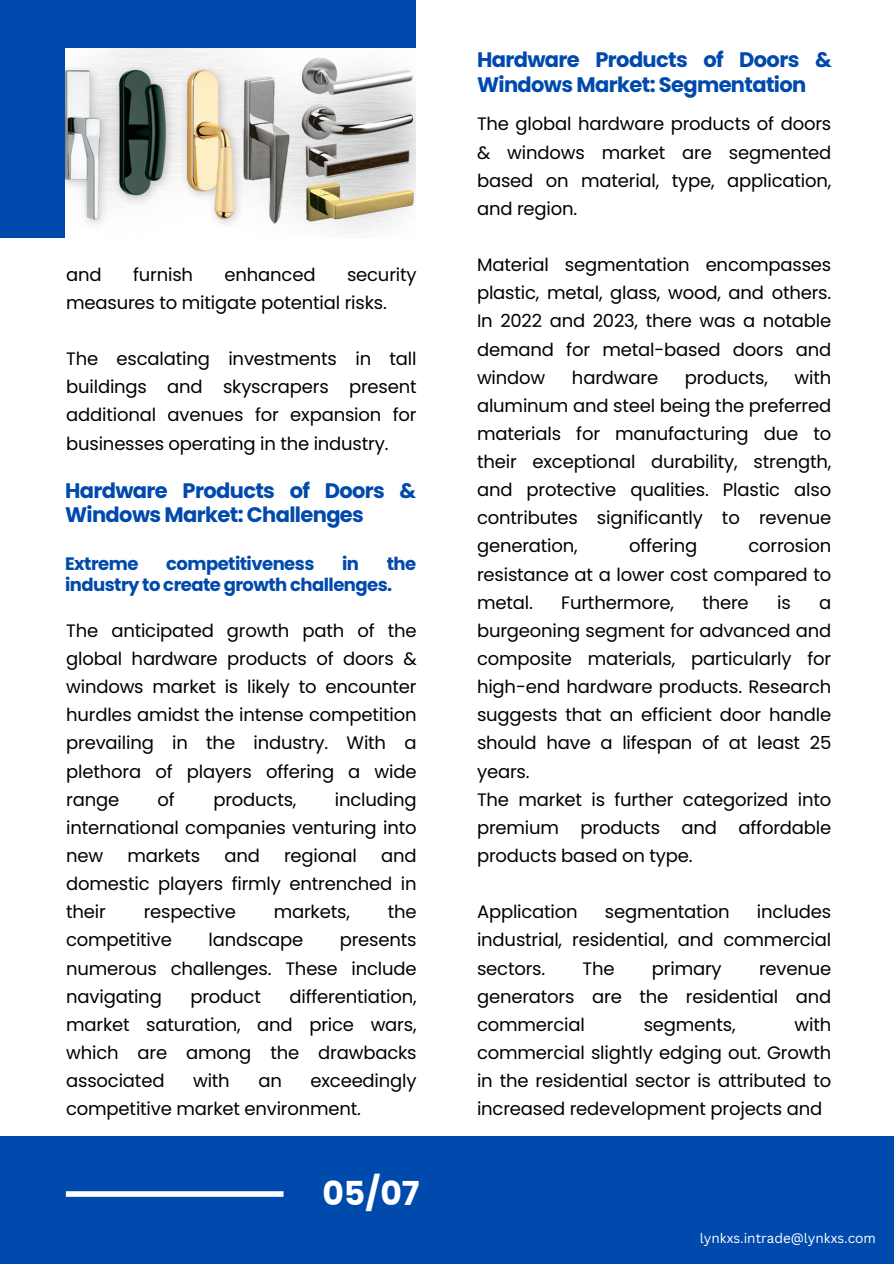
<style>
.page{position:relative;width:894px;height:1264px;background:#fff}
.page>*{position:absolute;margin:0;border:0;box-sizing:border-box;transform-origin:0 0}
.t1{font:700 33px "Poppins";color:#fff}
.t2{font:700 21px/24.8px "Poppins";letter-spacing:-.03em;color:#004aad}
.t3{font:18px/28.2px "Poppins";letter-spacing:-.01em;color:#000;text-align:justify}
.t4{font:700 18px/21.3px "Poppins";letter-spacing:-.03em;color:#004aad}
.t5{font:13.5px "Canva Sans";color:#fff}
</style>
<div class="page">
<div style="left:0;top:0;width:416px;height:237px;background:#004aad"></div>
<div style="left:0;top:1135px;width:893px;height:128px;background:#004aad"></div>
<div style="left:66px;top:1191px;width:217px;height:5px;background:#fff"></div>
<img style="left:66px;top:48px;width:349px;height:189px">
<h2 class="t3" style="left:66px;top:260px;width:37px">and</h2>
<h2 class="t3" style="left:133px;top:260px;width:61px">furnish</h2>
<h2 class="t3" style="left:224px;top:260px;width:92px">enhanced</h2>
<h2 class="t3" style="left:66px;top:260px;width:352px;text-indent:281px">security measures to mitigate potential risks.</h2>
<p class="t3" style="left:66px;top:345px;width:352px">The escalating investments in tall buildings and skyscrapers present additional avenues for expansion for businesses operating in the industry.</p>
<p class="t2" style="left:65px;top:478px;width:353px">Hardware Products of Doors &amp;<br>Windows Market: Challenges</p>
<p class="t4" style="left:65px;top:552px;width:75px">Extreme</p>
<p class="t4" style="left:166px;top:552px;width:150px">competitiveness</p>
<p class="t4" style="left:342px;top:552px;width:18px">in</p>
<p class="t4" style="left:65px;top:552px;width:352px;text-indent:321px">the industry to create growth challenges.</p>
<h4 class="t3" style="left:66px;top:616px;width:352px">The anticipated growth path of the global hardware products of doors &amp; windows market is likely to encounter hurdles amidst the intense competition prevailing in the industry. With a plethora of players offering a wide range</h4>
<h4 class="t3" style="left:158px;top:785px;width:19px">of</h4>
<h4 class="t3" style="left:213px;top:785px;width:85px">products,</h4>
<h4 class="t3" style="left:66px;top:785px;width:352px;text-indent:269px">including international companies venturing into new</h4>
<h4 class="t3" style="left:127px;top:841px;width:74px">markets</h4>
<h4 class="t3" style="left:224px;top:841px;width:37px">and</h4>
<h4 class="t3" style="left:284px;top:841px;width:74px">regional</h4>
<h4 class="t3" style="left:66px;top:841px;width:352px;text-indent:315px">and domestic players firmly entrenched in their</h4>
<h4 class="t3" style="left:144px;top:897px;width:94px">respective</h4>
<h4 class="t3" style="left:274px;top:897px;width:78px">markets,</h4>
<h4 class="t3" style="left:387px;top:897px;width:30px">the</h4>
<h4 class="t3" style="left:66px;top:926px;width:107px">competitive</h4>
<h4 class="t3" style="left:208px;top:926px;width:96px">landscape</h4>
<h4 class="t3" style="left:66px;top:926px;width:352px;text-indent:273px">presents numerous challenges. These include navigating</h4>
<h4 class="t3" style="left:66px;top:982px;width:352px;text-indent:223px">differentiation, market saturation, and price wars, which are among the drawbacks associated</h4>
<h4 class="t3" style="left:190px;top:982px;width:72px">product</h4>
<h4 class="t3" style="left:66px;top:1066px;width:352px;text-indent:244px">exceedingly competitive market environment.</h4>
<h4 class="t3" style="left:193px;top:1066px;width:38px">with</h4>
<h4 class="t3" style="left:258px;top:1066px;width:25px">an</h4>
<h4 class="t1" style="left:322px;top:1169px;width:99px">05/07</h4>
<h4 class="t2" style="left:477px;top:47px;width:356px">Hardware Products of Doors &amp;<br>Windows Market: Segmentation</h4>
<p class="t3" style="left:477px;top:110px;width:355px">The global hardware products of doors &amp; windows market are segmented based on material, type, application, and region.</p>
<h1 class="t3" style="left:477px;top:251px;width:355px">Material segmentation encompasses plastic, metal, glass, wood, and others.<br>In 2022 and 2023, there was a notable demand for metal-based doors and window</h1>
<h1 class="t3" style="left:477px;top:363px;width:355px;text-indent:317px">with aluminum and steel being the preferred materials for manufacturing due to their exceptional durability, strength, and protective qualities. Plastic also contributes significantly to revenue generation,</h1>
<h1 class="t3" style="left:572px;top:363px;width:88px">hardware</h1>
<h1 class="t3" style="left:684px;top:363px;width:85px">products,</h1>
<h1 class="t3" style="left:629px;top:532px;width:70px">offering</h1>
<h1 class="t3" style="left:477px;top:532px;width:355px;text-indent:271px">corrosion resistance at a lower cost compared to metal.</h1>
<h1 class="t3" style="left:561px;top:588px;width:114px">Furthermore,</h1>
<h1 class="t3" style="left:702px;top:588px;width:48px">there</h1>
<h1 class="t3" style="left:777px;top:588px;width:15px">is</h1>
<h1 class="t3" style="left:477px;top:588px;width:355px;text-align:left;text-indent:342px">a burgeoning segment for advanced and composite materials, particularly for high-end hardware products. Research suggests that an efficient door handle should have a lifespan of at least 25 years.<br>The market is further categorized into premium products and affordable products based on type.</h1>
<p class="t3" style="left:477px;top:897px;width:102px">Application</p>
<p class="t3" style="left:604px;top:897px;width:126px">segmentation</p>
<p class="t3" style="left:477px;top:897px;width:355px;text-indent:280px">includes industrial, residential, and commercial sectors.</p>
<p class="t3" style="left:582px;top:954px;width:34px">The</p>
<p class="t3" style="left:651px;top:954px;width:71px">primary</p>
<p class="t3" style="left:477px;top:954px;width:355px;text-indent:282px">revenue generators are the residential and commercial</p>
<p class="t3" style="left:477px;top:1010px;width:355px;text-indent:317px">with commercial slightly edging out. Growth in the residential sector is attributed to increased redevelopment projects and</p>
<p class="t3" style="left:643px;top:1010px;width:94px">segments,</p>
<p class="t5" style="left:699px;top:1228px;width:177px">lynkxs.intrade@lynkxs.com</p>
</div>
